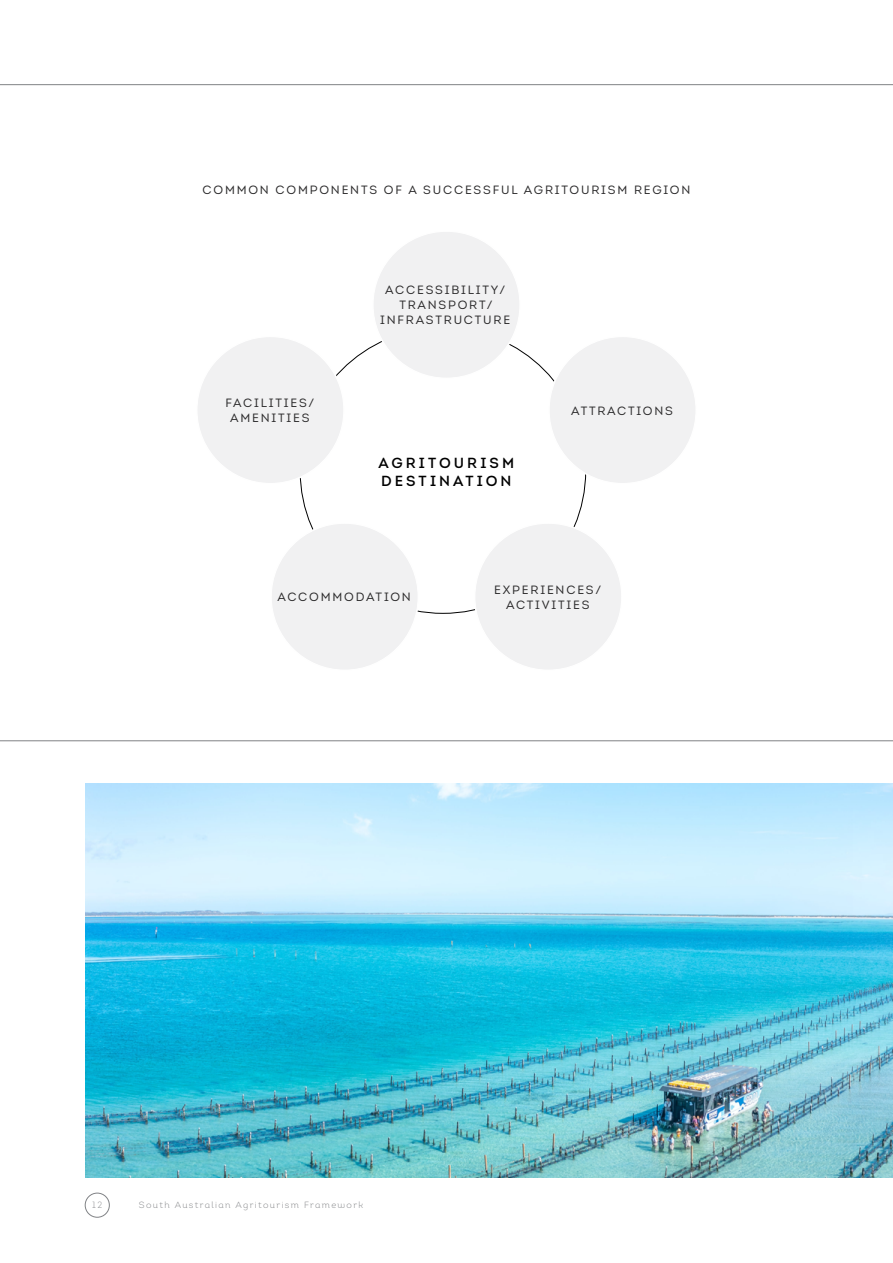
<style>
.page{position:relative;width:893px;height:1263px;background:#fff}
.page>*{position:absolute;margin:0;border:0;box-sizing:border-box;transform-origin:0 0}
.t1{font:600 14.7px/18px "Adelaide Intro";letter-spacing:.21em;color:#000}
.t2{font:12px/15px "Adelaide Intro";letter-spacing:.15em;color:#292829;text-align:center}
.t3{font:300 9px "Adelaide Intro";letter-spacing:.15em;color:#808285}
</style>
<div class="page">
<img style="left:85px;top:783px;width:808px;height:395px">
<div style="left:271px;top:523px;width:147px;height:147px;background:#f1f1f2;border-radius:50%"></div>
<div style="left:475px;top:523px;width:147px;height:147px;background:#f1f1f2;border-radius:50%"></div>
<div style="left:373px;top:231px;width:147px;height:147px;background:#f1f1f2;border-radius:50%"></div>
<div style="left:197px;top:336px;width:147px;height:148px;background:#f1f1f2;border-radius:50%"></div>
<div style="left:549px;top:336px;width:147px;height:148px;background:#f1f1f2;border-radius:50%"></div>
<hr style="left:0;top:84px;width:893px;height:1px;background:#808285">
<hr style="left:0;top:740px;width:893px;height:1px;background:#808285">
<div style="left:85px;top:1193px;width:24px;height:24px;border:1px solid #808285;border-radius:50%"></div>
<p class="t2" style="left:203px;top:182px;width:489px">COMMON COMPONENTS OF A SUCCESSFUL AGRITOURISM REGION</p>
<p class="t2" style="left:380px;top:282px;width:131px">ACCESSIBILITY/<br>TRANSPORT/<br>INFRASTRUCTURE</p>
<p class="t2" style="left:225px;top:395px;width:90px">FACILITIES/<br>AMENITIES</p>
<p class="t2" style="left:571px;top:403px;width:103px">ATTRACTIONS</p>
<p class="t1" style="left:378px;top:454px;width:137px">AGRITOURISM<br>DESTINATION</p>
<p class="t2" style="left:277px;top:589px;width:135px">ACCOMMODATION</p>
<p class="t2" style="left:494px;top:582px;width:108px">EXPERIENCES/<br>ACTIVITIES</p>
<p class="t3" style="left:92px;top:1200px;width:11px">12</p>
<p class="t3" style="left:139px;top:1199px;width:226px">South Australian Agritourism Framework</p>
</div>
